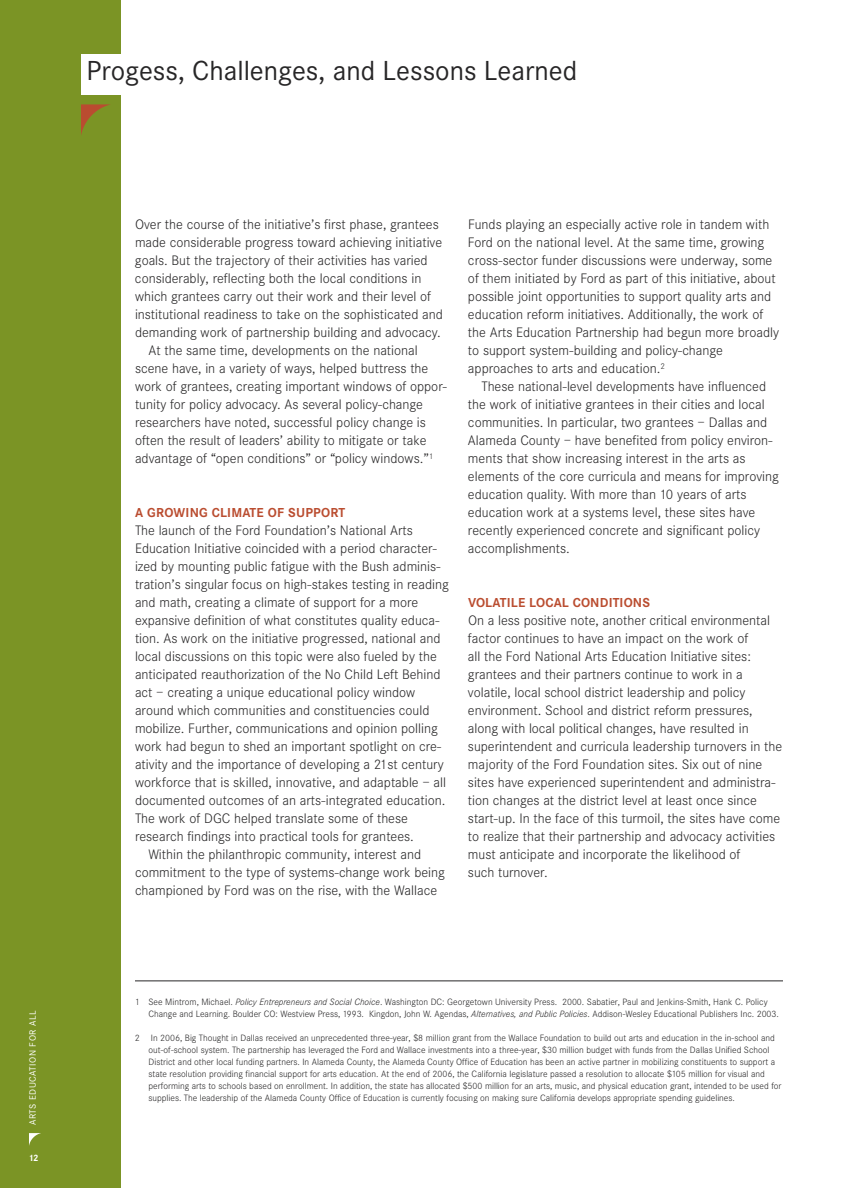
<style>
.page{position:relative;width:864px;height:1188px;background:#fff}
.page>*{position:absolute;margin:0;border:0;box-sizing:border-box;transform-origin:0 0}
.t1{font:27px "Corporate SBQ";color:#272627}
.t2{font:300 13.5px/18px "Corporate SBQ";color:#272627}
.t3{font:700 12.75px "Corporate SBQ";letter-spacing:.01em;color:#ba4d30}
.t4{font:300 9px/12px "Corporate SBQ";color:#272627}
.t5{font:9px "Corporate SBQ";letter-spacing:.06em;color:#fff}
.t6{font:700 9px "Corporate SBQ";color:#fff}
.s1{font-style:italic}
</style>
<div class="page">
<div style="left:0;top:0;width:122px;height:1188px;background:#7b9425"></div>
<div style="left:81px;top:54px;width:729px;height:40px;background:#fff"></div>
<hr style="left:135px;top:981px;width:648px;height:1px;background:#272627">
<img style="left:81px;top:104px;width:29px;height:31px">
<svg style="left:29px;top:1133px;width:12px;height:13px"></svg>
<h1 class="t1" style="left:86px;top:56px;width:492px">Progess, Challenges, and Lessons Learned</h1>
<p class="t5" style="left:28px;top:1125px;width:116px;rotate:-90deg">ARTS EDUCATION FOR ALL</p>
<p class="t6" style="left:28px;top:1153px;width:12px">12</p>
<p class="t2" style="left:135px;top:215px;width:305px">Over the course of the initiative’s first phase, grantees</p>
<p class="t2" style="left:135px;top:233px;width:309px">made considerable progress toward achieving initiative</p>
<p class="t2" style="left:135px;top:251px;width:294px">goals. But the trajectory of their activities has varied</p>
<p class="t2" style="left:135px;top:269px;width:288px">considerably, reflecting both the local conditions in</p>
<p class="t2" style="left:135px;top:287px;width:298px">which grantees carry out their work and their level of</p>
<p class="t2" style="left:135px;top:305px;width:309px">institutional readiness to take on the sophisticated and</p>
<p class="t2" style="left:135px;top:323px;width:307px">demanding work of partnership building and advocacy.</p>
<p class="t2" style="left:149px;top:341px;width:271px">At the same time, developments on the national</p>
<p class="t2" style="left:135px;top:359px;width:295px">scene have, in a variety of ways, helped buttress the</p>
<p class="t2" style="left:135px;top:377px;width:313px">work of grantees, creating important windows of oppor-</p>
<p class="t2" style="left:135px;top:395px;width:290px">tunity for policy advocacy. As several policy-change</p>
<p class="t2" style="left:135px;top:413px;width:292px">researchers have noted, successful policy change is</p>
<p class="t2" style="left:135px;top:431px;width:293px">often the result of leaders’ ability to mitigate or take</p>
<p class="t2" style="left:135px;top:449px;width:300px">advantage of “open conditions” or “policy windows.”<sup>1</sup></p>
<p class="t3" style="left:135px;top:505px;width:212px">A GROWING CLIMATE OF SUPPORT</p>
<p class="t2" style="left:135px;top:521px;width:279px">The launch of the Ford Foundation’s National Arts</p>
<p class="t2" style="left:135px;top:539px;width:304px">Education Initiative coincided with a period character-</p>
<p class="t2" style="left:135px;top:557px;width:307px">ized by mounting public fatigue with the Bush adminis-</p>
<p class="t2" style="left:135px;top:575px;width:315px">tration’s singular focus on high-stakes testing in reading</p>
<p class="t2" style="left:135px;top:593px;width:285px">and math, creating a climate of support for a more</p>
<p class="t2" style="left:135px;top:611px;width:306px">expansive definition of what constitutes quality educa-</p>
<p class="t2" style="left:135px;top:629px;width:307px">tion. As work on the initiative progressed, national and</p>
<p class="t2" style="left:135px;top:647px;width:303px">local discussions on this topic were also fueled by the</p>
<p class="t2" style="left:135px;top:665px;width:307px">anticipated reauthorization of the No Child Left Behind</p>
<p class="t2" style="left:135px;top:683px;width:282px">act — creating a unique educational policy window</p>
<p class="t2" style="left:135px;top:701px;width:296px">around which communities and constituencies could</p>
<p class="t2" style="left:135px;top:719px;width:304px">mobilize. Further, communications and opinion polling</p>
<p class="t2" style="left:135px;top:737px;width:308px">work had begun to shed an important spotlight on cre-</p>
<p class="t2" style="left:135px;top:755px;width:310px">ativity and the importance of developing a 21st century</p>
<p class="t2" style="left:135px;top:773px;width:313px">workforce that is skilled, innovative, and adaptable — all</p>
<p class="t2" style="left:135px;top:791px;width:312px">documented outcomes of an arts-integrated education.</p>
<p class="t2" style="left:135px;top:809px;width:274px">The work of DGC helped translate some of these</p>
<p class="t2" style="left:135px;top:827px;width:280px">research findings into practical tools for grantees.</p>
<p class="t2" style="left:149px;top:845px;width:274px">Within the philanthropic community, interest and</p>
<p class="t2" style="left:135px;top:863px;width:311px">commitment to the type of systems-change work being</p>
<p class="t2" style="left:135px;top:881px;width:304px">championed by Ford was on the rise, with the Wallace</p>
<p class="t2" style="left:468px;top:215px;width:313px">Funds playing an especially active role in tandem with Ford on the national level. At the same time, growing cross-sector funder discussions were underway, some of them initiated by Ford as part of this initiative, about possible joint opportunities to support quality arts and education reform initiatives. Additionally, the work of the Arts Education Partnership had begun more broadly to support system-building and policy-change approaches to arts and education.<sup>2</sup></p>
<p class="t2" style="left:468px;top:377px;width:312px;text-indent:14px">These national-level developments have influenced the work of initiative grantees in their cities and local communities. In particular, two grantees — Dallas and Alameda County — have benefited from policy environ&shy;ments that show increasing interest in the arts as elements of the core curricula and means for improving education quality. With more than 10 years of arts education work at a systems level, these sites have recently experienced concrete and significant policy accomplishments.</p>
<p class="t3" style="left:468px;top:595px;width:184px">VOLATILE LOCAL CONDITIONS</p>
<p class="t2" style="left:468px;top:611px;width:316px">On a less positive note, another critical environmental factor continues to have an impact on the work of<br>all the Ford National Arts Education Initiative sites: grantees and their partners continue to work in a volatile, local school district leadership and policy environment. School and district reform pressures, along with local political changes, have resulted in superintendent and curricula leadership turnovers in the majority of the Ford Foundation sites. Six out of nine sites have experienced superintendent and administra&shy;tion changes at the district level at least once since start-up. In the face of this turmoil, the sites have come to realize that their partnership and advocacy activities must anticipate and incorporate the likelihood of<br>such turnover.</p>
<p class="t4" style="left:148px;top:996px;width:632px;text-indent:-13px">1 See Mintrom, Michael. <span class="s1">Policy Entrepreneurs and Social Choice</span>. Washington DC: Georgetown University Press. 2000. Sabatier, Paul and Jenkins-Smith, Hank C. Policy<br>Change and Learning. Boulder CO: Westview Press, 1993. Kingdon, John W. Agendas, <span class="s1">Alternatives, and Public Policies</span>. Addison-Wesley Educational Publishers Inc. 2003.</p>
<p class="t4" style="left:148px;top:1032px;width:635px;text-indent:-13px">2 In 2006, Big Thought in Dallas received an unprecedented three-year, $8 million grant from the Wallace Foundation to build out arts and education in the in-school and out-of-school system. The partnership has leveraged the Ford and Wallace investments into a three-year, $30 million budget with funds from the Dallas Unified School District and other local funding partners. In Alameda County, the Alameda County Office of Education has been an active partner in mobilizing constituents to support a state resolution providing financial support for arts education. At the end of 2006, the California legislature passed a resolution to allocate $105 million for visual and performing arts to schools based on enrollment. In addition, the state has allocated $500 million for an arts, music, and physical education grant, intended to be used for supplies. The leadership of the Alameda County Office of Education is currently focusing on making sure California develops appropriate spending guidelines.</p>
</div>
